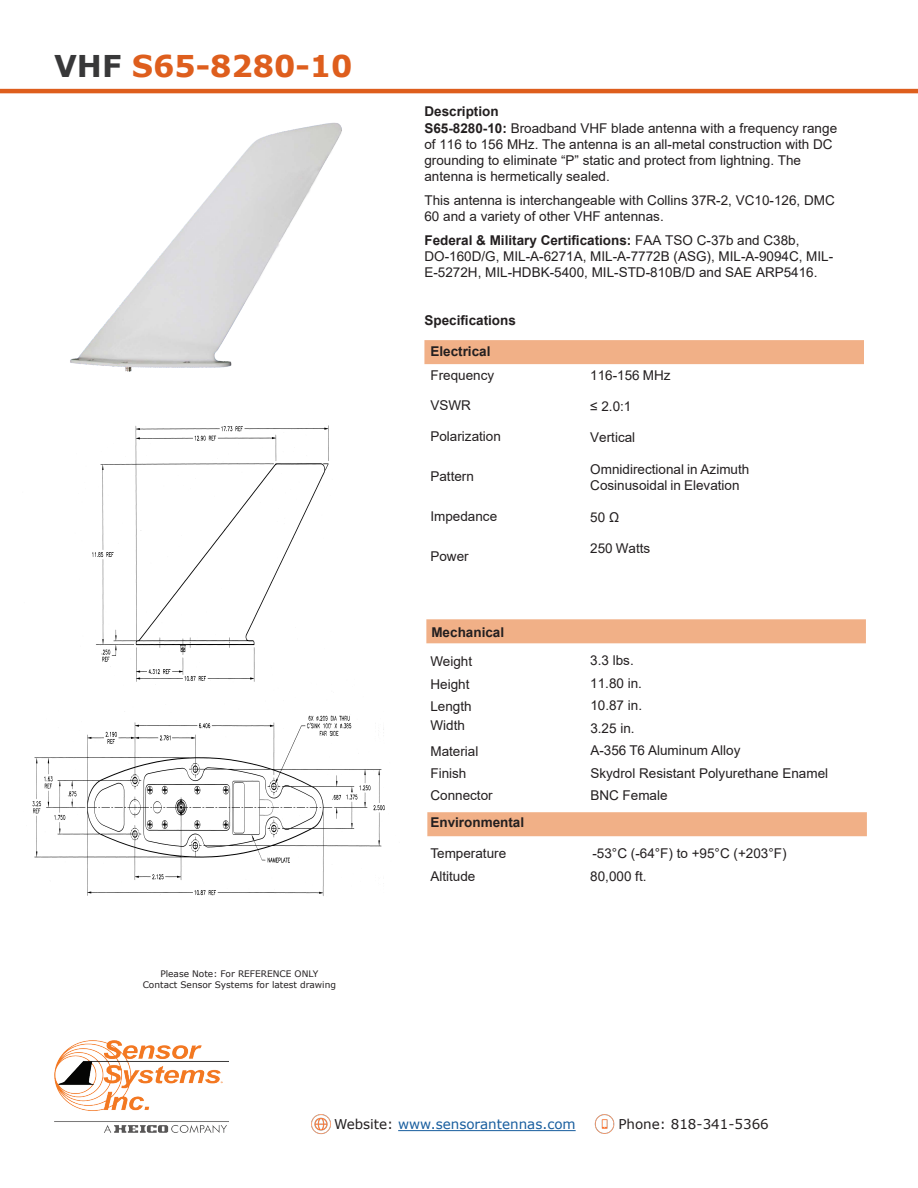
<style>
.page{position:relative;width:918px;height:1188px;background:#fff}
.page>*{position:absolute;margin:0;border:0;box-sizing:border-box;transform-origin:0 0}
.t1{font:700 30px "Verdana";color:#de5e1d}
.t2{font:13.5px/16.2px "Arial";color:#231f20}
.t3{font:700 13.5px "Arial";color:#231f20}
.t4{font:13.5px "Verdana";color:#175d9e}
.t5{font:13.5px "Verdana";color:#231f20}
.t6{font:9px "Verdana";color:#231f20}
.s1{color:#383839}
.s2{font-weight:700}
.s3{color:#231f20}
</style>
<div class="page">
<svg style="left:426px;top:619px;width:440px;height:218px"></svg>
<hr style="left:0;top:89px;width:918px;height:4px;background:#de5e1d">
<img style="left:55px;top:1041px;width:174px;height:91px">
<hr style="left:398px;top:1130px;width:178px;height:1px;background:#175d9e">
<img style="left:311px;top:1114px;width:20px;height:21px">
<img style="left:594px;top:1114px;width:21px;height:20px">
<svg style="left:424px;top:340px;width:440px;height:25px;background:#f1b38b"></svg>
<img style="left:70px;top:122px;width:272px;height:250px">
<img style="left:32px;top:425px;width:353px;height:471px">
<p class="t1" style="left:54px;top:45px;width:300px"><span class="s1">VHF</span> S65-8280-10</p>
<p class="t6" style="left:160px;top:967px;width:159px">Please Note: For REFERENCE ONLY</p>
<p class="t6" style="left:143px;top:978px;width:195px">Contact Sensor Systems for latest drawing</p>
<p class="t2" style="left:424px;top:103px;width:414px"><span class="s2">Description<br>S65-8280-10:</span> Broadband VHF blade antenna with a frequency range of 116 to 156 MHz. The antenna is an all-metal construction with DC grounding to eliminate “P” static and protect from lightning. The antenna is hermetically sealed.</p>
<p class="t2" style="left:424px;top:192px;width:412px">This antenna is interchangeable with Collins 37R-2, VC10-126, DMC<br>60 and a variety of other VHF antennas.</p>
<p class="t2" style="left:424px;top:232px;width:410px"><span class="s2">Federal &amp; Military Certifications:</span> FAA TSO C-37b and C38b,<br>DO-160D/G, MIL-A-6271A, MIL-A-7772B (ASG), MIL-A-9094C, MIL-<br>E-5272H, MIL-HDBK-5400, MIL-STD-810B/D and SAE ARP5416.</p>
<p class="t3" style="left:424px;top:310px;width:93px">Specifications</p>
<p class="t3" style="left:430px;top:342px;width:62px">Electrical</p>
<p class="t2" style="left:430px;top:367px;width:65px">Frequency</p>
<p class="t2" style="left:430px;top:397px;width:42px">VSWR</p>
<p class="t2" style="left:590px;top:367px;width:82px">116-156 MHz</p>
<p class="t2" style="left:590px;top:398px;width:43px">≤ 2.0:1</p>
<p class="t2" style="left:590px;top:429px;width:47px">Vertical</p>
<p class="t2" style="left:590px;top:461px;width:161px">Omnidirectional in Azimuth<br>Cosinusoidal in Elevation</p>
<p class="t2" style="left:590px;top:509px;width:30px">50 Ω</p>
<p class="t2" style="left:590px;top:540px;width:62px">250 Watts</p>
<p class="t2" style="left:430px;top:428px;width:72px">Polarization</p>
<p class="t2" style="left:430px;top:468px;width:45px">Pattern</p>
<p class="t2" style="left:430px;top:508px;width:68px">Impedance</p>
<p class="t2" style="left:430px;top:548px;width:40px">Power</p>
<p class="t3" style="left:431px;top:623px;width:74px">Mechanical</p>
<p class="t2" style="left:430px;top:653px;width:43px">Weight</p>
<p class="t2" style="left:430px;top:676px;width:41px">Height</p>
<p class="t2" style="left:430px;top:698px;width:43px">Length</p>
<p class="t2" style="left:430px;top:718px;width:36px">Width</p>
<p class="t2" style="left:430px;top:743px;width:50px">Material</p>
<p class="t2" style="left:430px;top:765px;width:38px">Finish</p>
<p class="t2" style="left:430px;top:787px;width:64px">Connector</p>
<p class="t2" style="left:590px;top:649px;width:239px;line-height:22.5px">3.3 lbs.<br>11.80 in.<br>10.87 in.<br>3.25 in.<br>A-356 T6 Aluminum Alloy<br>Skydrol Resistant Polyurethane Enamel<br>BNC Female</p>
<p class="t3" style="left:430px;top:813px;width:95px">Environmental</p>
<p class="t2" style="left:430px;top:841px;width:77px;line-height:23.7px">Temperature<br>Altitude</p>
<p class="t2" style="left:590px;top:841px;width:198px;line-height:23.7px">-53°C (-64°F) to +95°C (+203°F)<br>80,000 ft.</p>
<p class="t4" style="left:334px;top:1115px;width:243px"><span class="s3">Website:</span> www.sensorantennas.com</p>
<p class="t5" style="left:618px;top:1115px;width:152px">Phone: 818-341-5366</p>
</div>
